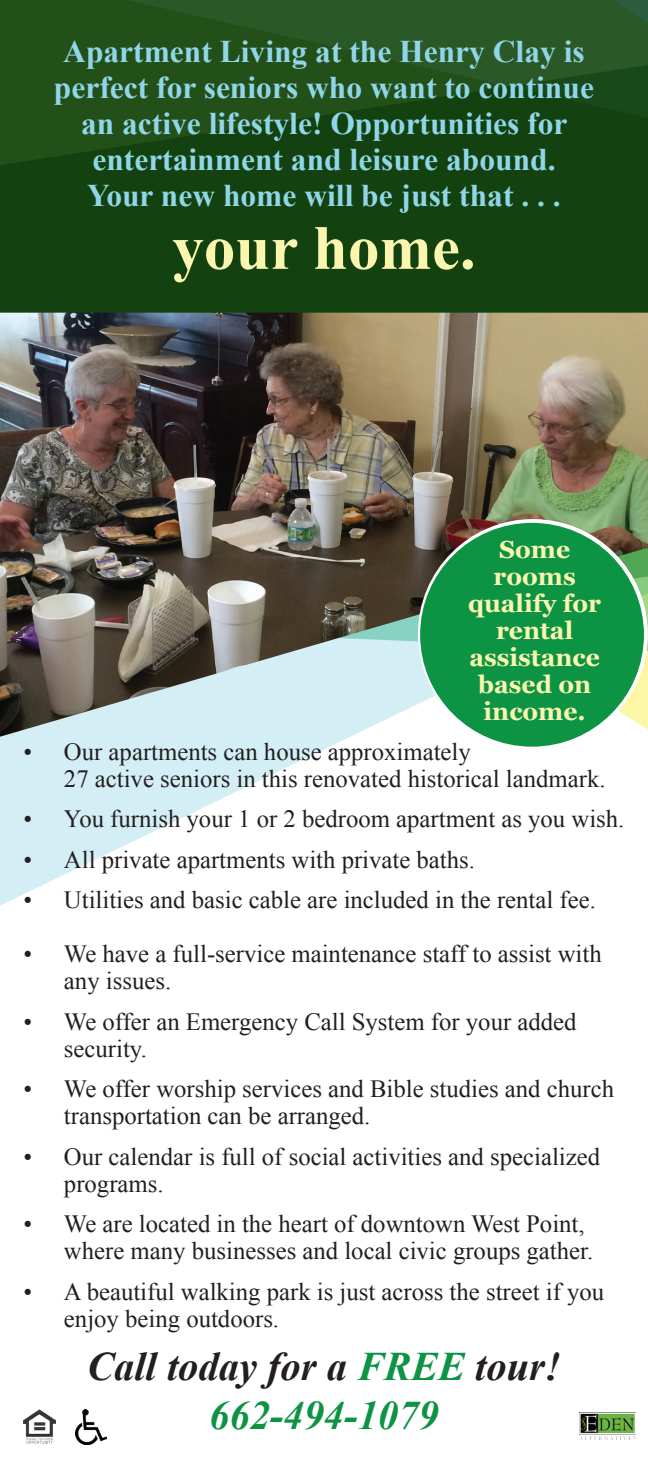
<style>
.page{position:relative;width:648px;height:1458px;background:#fff}
.page>*{position:absolute;margin:0;border:0;box-sizing:border-box;transform-origin:0 0}
.t1{font:700 63px "Times New Roman";color:#faf6b0}
.t2{font:italic 700 40.5px/48.6px "Times New Roman";color:#231f20;text-align:center}
.t3{font:700 31.5px/36px "Times New Roman";color:#90d6e8;text-align:center}
.t4{font:24.75px/27px "Times New Roman";color:#231f20}
.t5{font:700 24.75px/27px "Georgia";color:#faf6b0;text-align:center}
.s1{color:#0d9344}
</style>
<div class="page">
<svg style="left:0;top:737px;width:349px;height:169px"></svg>
<svg style="left:0;top:0;width:648px;height:313px;background:#1a4715"></svg>
<img style="left:0;top:313px;width:648px;height:424px">
<svg style="left:418px;top:519px;width:230px;height:230px"></svg>
<div style="left:420px;top:523px;width:224px;height:224px;background:#0d9344;border-radius:50%"></div>
<img style="left:580px;top:1413px;width:55px;height:26px">
<img style="left:23px;top:1410px;width:33px;height:33px">
<img style="left:76px;top:1410px;width:30px;height:35px">
<p class="t3" style="left:54px;top:32px;width:542px">Apartment Living at the Henry Clay is perfect for seniors who want to continue an active lifestyle! Opportunities for entertainment and leisure abound.<br>Your new home will be just that . . .</p>
<h1 class="t1" style="left:172px;top:202px;width:305px">your home.</h1>
<p class="t5" style="left:468px;top:536px;width:135px">Some rooms qualify for rental assistance based on income.</p>
<p class="t4" style="left:64px;top:737px;width:543px;text-indent:-40px">• Our apartments can house approximately<br>27 active seniors in this renovated historical landmark.</p>
<p class="t4" style="left:23px;top:805px;width:603px">• You furnish your 1 or 2 bedroom apartment as you wish.</p>
<p class="t4" style="left:23px;top:845px;width:453px">• All private apartments with private baths.</p>
<p class="t4" style="left:23px;top:886px;width:574px">• Utilities and basic cable are included in the rental fee.</p>
<p class="t4" style="left:64px;top:940px;width:539px;text-indent:-40px">• We have a full-service maintenance staff to assist with any issues.</p>
<p class="t4" style="left:64px;top:1007px;width:514px;text-indent:-40px">• We offer an Emergency Call System for your added security.</p>
<p class="t4" style="left:64px;top:1075px;width:552px;text-indent:-40px">• We offer worship services and Bible studies and church transportation can be arranged.</p>
<p class="t4" style="left:64px;top:1142px;width:538px;text-indent:-40px">• Our calendar is full of social activities and specialized programs.</p>
<p class="t4" style="left:64px;top:1210px;width:531px;text-indent:-40px">• We are located in the heart of downtown West Point, where many businesses and local civic groups gather.</p>
<p class="t4" style="left:64px;top:1277px;width:542px;text-indent:-40px">• A beautiful walking park is just across the street if you enjoy being outdoors.</p>
<h2 class="t2" style="left:87px;top:1341px;width:475px">Call today for a <span class="s1">FREE</span> tour!<br><span class="s1">662-494-1079</span></h2>
</div>
